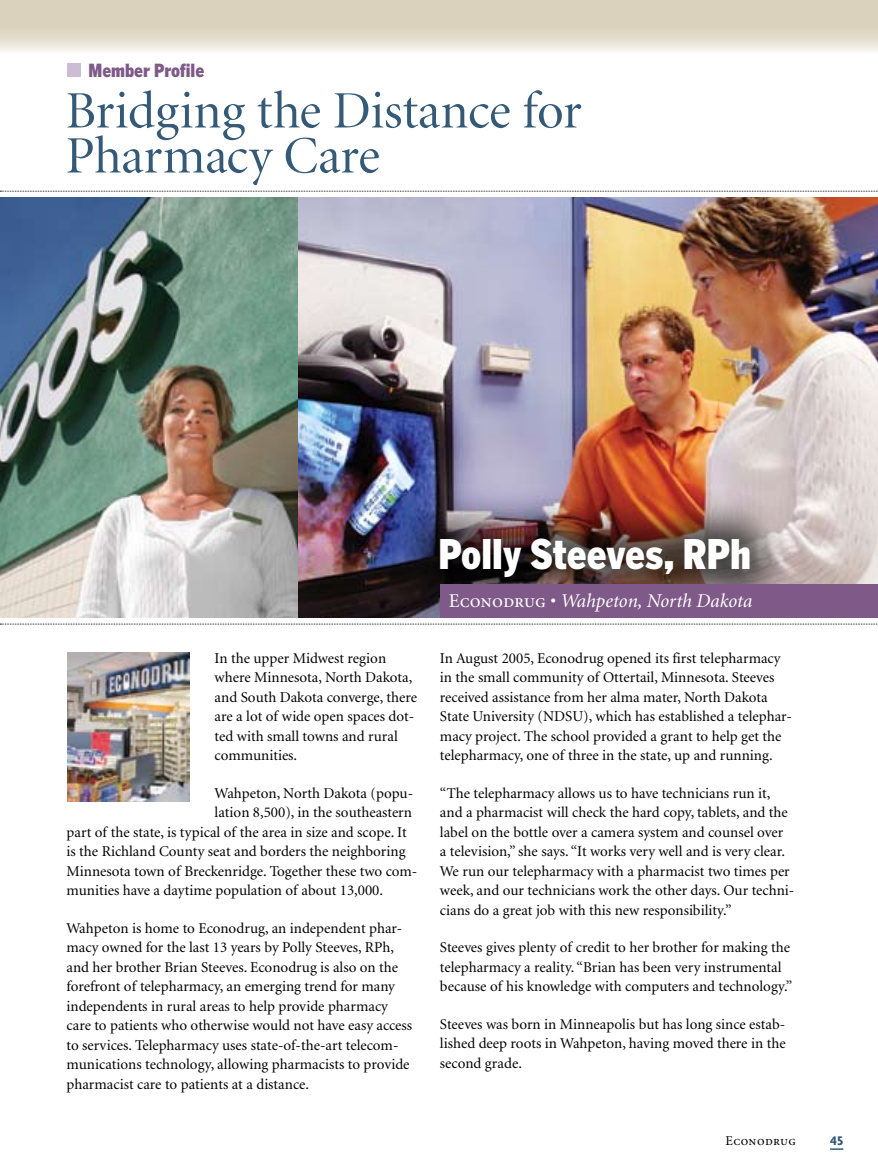
<style>
.page{position:relative;width:878px;height:1175px;background:#fff}
.page>*{position:absolute;margin:0;border:0;box-sizing:border-box;transform-origin:0 0}
.t1{font:52.5px/45px "Minion Display";letter-spacing:-.005em;color:#345a78}
.t2{font:900 40.5px "Benton Gothic Cond";color:#fff}
.t3{font:italic 19.5px "Minion";color:#fff}
.t4{font:900 18px "Benton Gothic Cond";color:#7f5a89}
.t5{font:15px/19.5px "Minion";color:#000}
.t6{font:13.5px "Minion Regular SC";letter-spacing:.03em;color:#000}
.t7{font:700 13.5px "Agenda";color:#345a78}
.s1{font-family:"Minion Regular SC";font-style:normal}
</style>
<div class="page">
<svg style="left:830px;top:1148px;width:13px;height:1px"></svg>
<svg style="left:0;top:0;width:878px;height:51px;background:#e0d8c7"></svg>
<img style="left:298px;top:197px;width:580px;height:420px">
<img style="left:0;top:197px;width:298px;height:420px">
<div style="left:389px;top:485px;width:413px;height:145px;background:#000;opacity:.73"></div>
<div style="left:440px;top:584px;width:438px;height:33px;background:#7f5a89"></div>
<img style="left:68px;top:653px;width:121px;height:148px">
<div style="left:68px;top:64px;width:13px;height:13px;background:#cbbed4"></div>
<svg style="left:0;top:191px;width:878px;height:1px"></svg>
<svg style="left:0;top:623px;width:878px;height:1px"></svg>
<p class="t4" style="left:88px;top:59px;width:117px">Member Profile</p>
<h1 class="t1" style="left:66px;top:90px;width:517px">Bridging the Distance for<br>Pharmacy Care</h1>
<p class="t5" style="left:214px;top:648px;width:204px">In the upper Midwest region where Minnesota, North Dakota, and South Dakota converge, there are a lot of wide open spaces dot&shy;ted with small towns and rural communities.</p>
<p class="t5" style="left:214px;top:783px;width:200px">Wahpeton, North Dakota (popu-</p>
<p class="t5" style="left:214px;top:803px;width:199px">lation 8,500), in the southeastern</p>
<p class="t5" style="left:66px;top:822px;width:342px">part of the state, is typical of the area in size and scope. It</p>
<p class="t5" style="left:66px;top:842px;width:340px">is the Richland County seat and borders the neighboring</p>
<p class="t5" style="left:66px;top:861px;width:352px">Minnesota town of Breckenridge. Together these two com-</p>
<p class="t5" style="left:66px;top:881px;width:318px">munities have a daytime population of about 13,000.</p>
<p class="t5" style="left:66px;top:918px;width:347px">Wahpeton is home to Econodrug, an independent phar&shy;macy owned for the last 13 years by Polly Steeves, RPh, and her brother Brian Steeves. Econodrug is also on the forefront of telepharmacy, an emerging trend for many independents in rural areas to help provide pharmacy care to patients who otherwise would not have easy access to services. Telepharmacy uses state-of-the-art telecom&shy;munications technology, allowing pharmacists to provide pharmacist care to patients at a distance.</p>
<h2 class="t2" style="left:438px;top:528px;width:314px">Polly Steeves, RPh</h2>
<h3 class="t3" style="left:449px;top:591px;width:305px"><span class="s1">Econodrug •</span> Wahpeton, North Dakota</h3>
<p class="t5" style="left:440px;top:648px;width:353px">In August 2005, Econodrug opened its first telepharmacy in the small community of Ottertail, Minnesota. Steeves received assistance from her alma mater, North Dakota State University (NDSU), which has established a telephar&shy;macy project. The school provided a grant to help get the telepharmacy, one of three in the state, up and running.</p>
<p class="t5" style="left:440px;top:783px;width:356px">“The telepharmacy allows us to have technicians run it, and a pharmacist will check the hard copy, tablets, and the label on the bottle over a camera system and counsel over<br>a television,” she says. “It works very well and is very clear.<br>We run our telepharmacy with a pharmacist two times per week, and our technicians work the other days. Our techni&shy;cians do a great job with this new responsibility.”</p>
<p class="t5" style="left:440px;top:938px;width:354px">Steeves gives plenty of credit to her brother for making the telepharmacy a reality. “Brian has been very instrumental because of his knowledge with computers and technology.”</p>
<p class="t5" style="left:440px;top:1014px;width:347px;text-align:justify">Steeves was born in Minneapolis but has long since estab&shy;lished deep roots in Wahpeton, having moved there in the second grade.</p>
<p class="t6" style="left:725px;top:1133px;width:72px">Econodrug</p>
<p class="t7" style="left:830px;top:1132px;width:8px">45</p>
</div>
